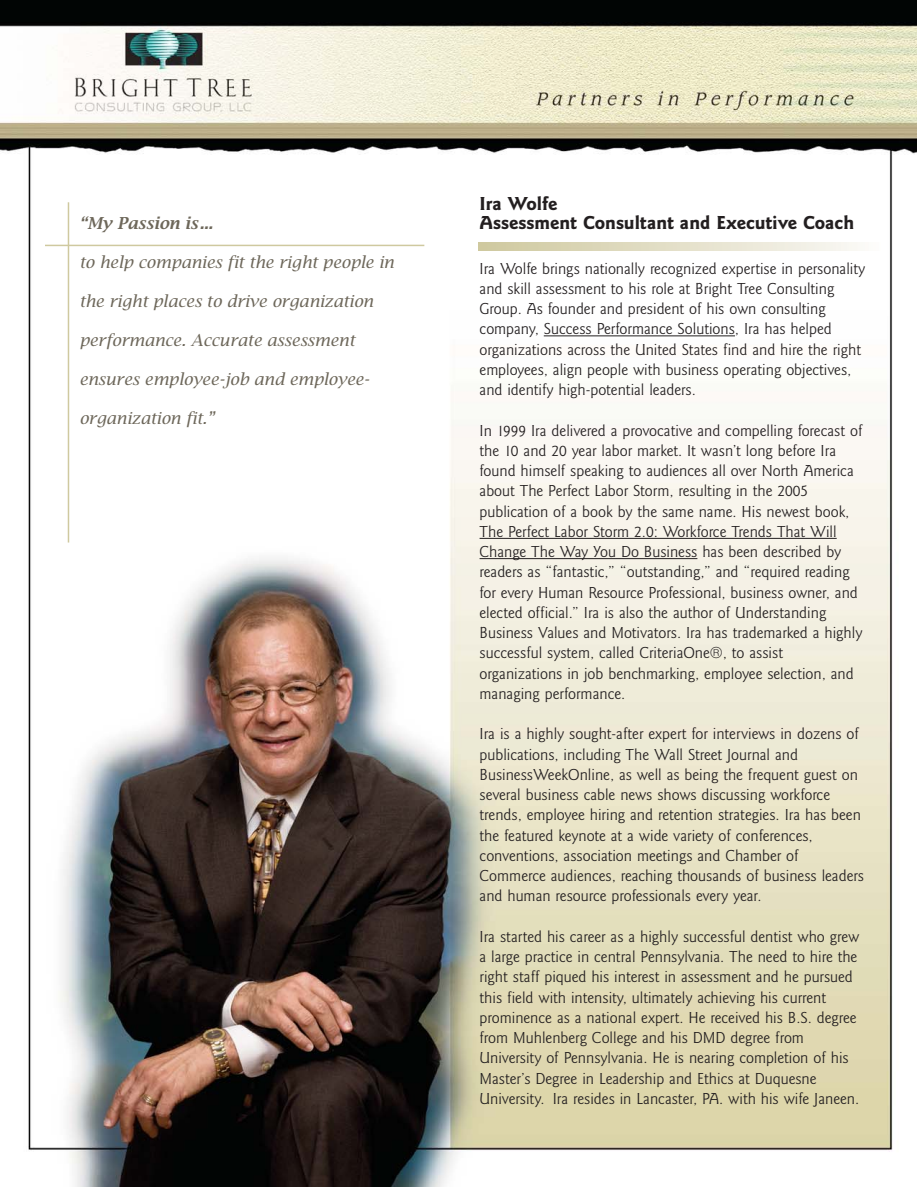
<style>
.page{position:relative;width:918px;height:1188px;background:#fff}
.page>*{position:absolute;margin:0;border:0;box-sizing:border-box;transform-origin:0 0}
.t1{font:700 19.5px/19.5px "Goudy Sans";color:#231f20}
.t2{font:16.5px/20.2px "Goudy Sans";color:#231f20}
.t3{font:italic 16.5px "Lucida Bright";color:#6d675a}
.t4{font:italic 600 16.5px "Lucida Bright";color:#6d675a}
</style>
<div class="page">
<img style="left:0;top:0;width:916px;height:1186px">
<hr style="left:68px;top:202px;width:1px;height:341px;background:#cfc99f">
<hr style="left:45px;top:245px;width:379px;height:1px;background:#cfc99f">
<hr style="left:544px;top:336px;width:191px;height:1px;background:#231f20">
<hr style="left:480px;top:538px;width:357px;height:1px;background:#231f20">
<hr style="left:480px;top:558px;width:217px;height:1px;background:#231f20">
<svg style="left:478px;top:243px;width:402px;height:8px;background:#e4e0ca"></svg>
<p class="t4" style="left:79px;top:214px;width:135px">“My Passion is...</p>
<p class="t3" style="left:79px;top:256px;width:316px">to help companies fit the right people in</p>
<p class="t3" style="left:79px;top:295px;width:295px">the right places to drive organization</p>
<p class="t3" style="left:79px;top:334px;width:277px">performance. Accurate assessment</p>
<p class="t3" style="left:79px;top:373px;width:292px">ensures employee-job and employee-</p>
<p class="t3" style="left:79px;top:412px;width:137px">organization fit.”</p>
<p class="t1" style="left:480px;top:195px;width:376px">Ira Wolfe<br>Assessment Consultant and Executive Coach</p>
<p class="t2" style="left:480px;top:259px;width:387px">Ira Wolfe brings nationally recognized expertise in personality and skill assessment to his role at Bright Tree Consulting Group. As founder and president of his own consulting company, Success Performance Solutions, Ira has helped organizations across the United States find and hire the right employees, align people with business operating objectives, and identify high-potential leaders.</p>
<p class="t2" style="left:480px;top:421px;width:384px">In 1999 Ira delivered a provocative and compelling forecast of the 10 and 20 year labor market. It wasn’t long before Ira found himself speaking to audiences all over North America about The Perfect Labor Storm, resulting in the 2005 publication of a book by the same name. His newest book, The Perfect Labor Storm 2.0: Workforce Trends That Will Change The Way You Do Business has been described by readers as “fantastic,” “outstanding,” and “required reading for every Human Resource Professional, business owner, and elected official.” Ira is also the author of Understanding Business Values and Motivators. Ira has trademarked a highly successful system, called CriteriaOne®, to assist organizations in job benchmarking, employee selection, and managing performance.</p>
<p class="t2" style="left:480px;top:725px;width:386px">Ira is a highly sought-after expert for interviews in dozens of publications, including The Wall Street Journal and BusinessWeekOnline, as well as being the frequent guest on several business cable news shows discussing workforce trends, employee hiring and retention strategies. Ira has been the featured keynote at a wide variety of conferences, conventions, association meetings and Chamber of Commerce audiences, reaching thousands of business leaders and human resource professionals every year.</p>
<p class="t2" style="left:480px;top:927px;width:381px">Ira started his career as a highly successful dentist who grew a large practice in central Pennsylvania. The need to hire the right staff piqued his interest in assessment and he pursued this field with intensity, ultimately achieving his current prominence as a national expert. He received his B.S. degree from Muhlenberg College and his DMD degree from University of Pennsylvania. He is nearing completion of his Master’s Degree in Leadership and Ethics at Duquesne University. Ira resides in Lancaster, PA. with his wife Janeen.</p>
</div>
